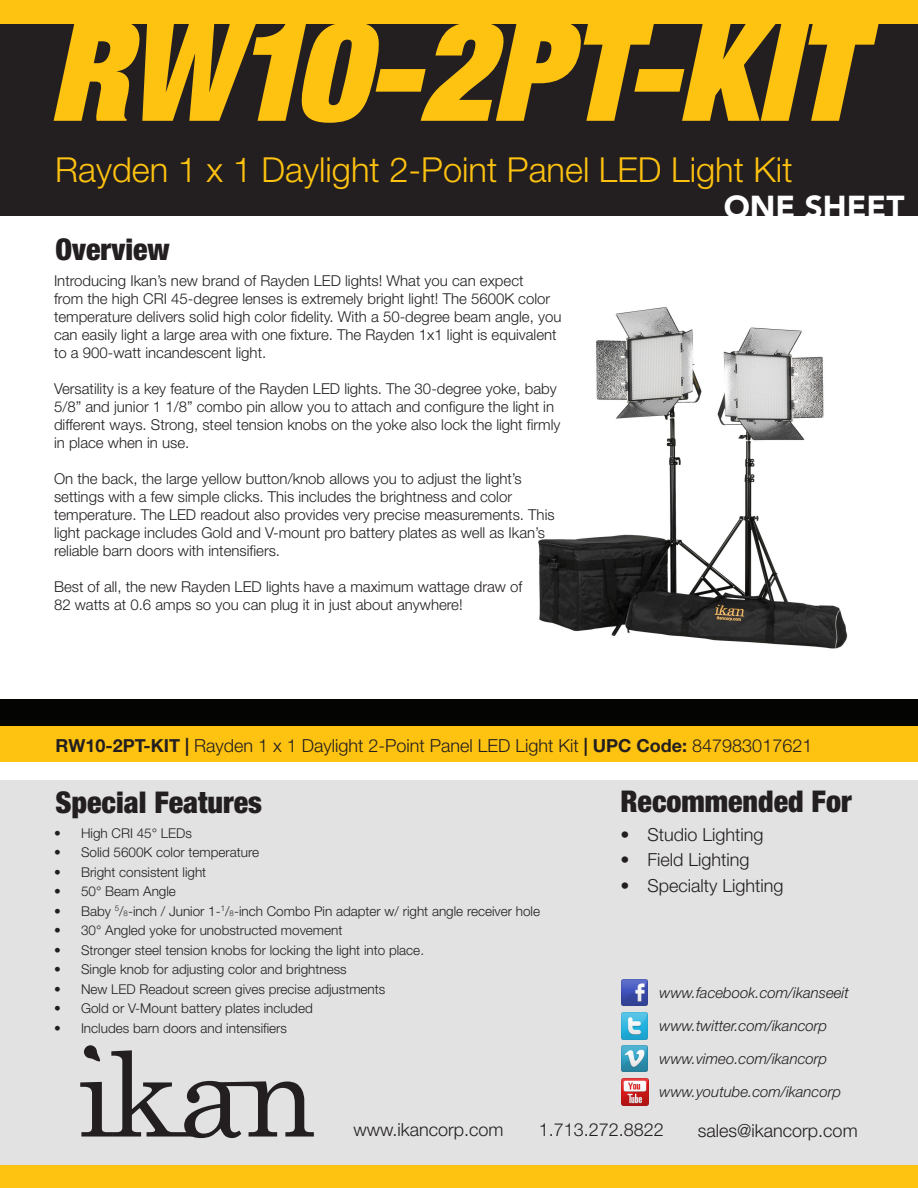
<style>
.page{position:relative;width:918px;height:1188px;background:#fff}
.page>*{position:absolute;margin:0;border:0;box-sizing:border-box;transform-origin:0 0}
.t1{font:italic 900 condensed 139.5px "Helvetica Neue LT Std";color:#fec210}
.t2{font:300 34.5px "Helvetica Neue LT Std";color:#fec210}
.t3{font:900 31.5px "Avenir LT Std";color:#fff}
.t4{font:900 condensed 30px "Helvetica Neue LT Std";color:#231f20}
.t5{font:300 18px "Helvetica Neue LT Std";color:#231f20}
.t6{font:300 15px/18px "Helvetica Neue LT Std";color:#231f20}
.t7{font:italic 300 15px "Helvetica Neue LT Std";color:#231f20}
.t8{font:300 13.5px "Helvetica Neue LT Std";color:#231f20}
.s1{font-weight:700}
.s2{font-stretch:condensed}
.s3{font-size:7.8px}
</style>
<div class="page">
<div style="left:0;top:780px;width:918px;height:408px;background:#e2e2e2"></div>
<svg style="left:80px;top:1045px;width:234px;height:93px"></svg>
<div style="left:0;top:0;width:918px;height:216px;background:#231f20"></div>
<img style="left:538px;top:307px;width:310px;height:342px">
<div style="left:0;top:0;width:918px;height:24px;background:#fec210"></div>
<div style="left:0;top:724px;width:918px;height:38px;background:#fec210"></div>
<div style="left:0;top:699px;width:918px;height:27px;background:#040503"></div>
<div style="left:0;top:1165px;width:918px;height:23px;background:#fec210"></div>
<img style="left:621px;top:979px;width:27px;height:27px">
<img style="left:621px;top:1012px;width:27px;height:28px">
<img style="left:621px;top:1045px;width:27px;height:27px">
<img style="left:621px;top:1078px;width:28px;height:28px">
<p class="t1" style="left:48px;top:-18px;width:811px">RW10-2PT-KIT</p>
<p class="t2" style="left:55px;top:149px;width:739px">Rayden 1 x 1 Daylight 2-Point Panel LED Light Kit</p>
<p class="t4" style="left:56px;top:231px;width:116px">Overview</p>
<p class="t6" style="left:54px;top:271px;width:509px">Introducing Ikan’s new brand of Rayden LED lights! What you can expect<br>from the high CRI 45-degree lenses is extremely bright light! The 5600K color temperature delivers solid high color fidelity. With a 50-degree beam angle, you can easily light a large area with one fixture. The Rayden 1x1 light is equivalent to a 900-watt incandescent light.</p>
<p class="t6" style="left:54px;top:379px;width:508px">Versatility is a key feature of the Rayden LED lights. The 30-degree yoke, baby 5/8” and junior 1 1/8” combo pin allow you to attach and configure the light in different ways. Strong, steel tension knobs on the yoke also lock the light firmly in place when in use.</p>
<p class="t6" style="left:54px;top:469px;width:502px">On the back, the large yellow button/knob allows you to adjust the light’s settings with a few simple clicks. This includes the brightness and color temperature. The LED readout also provides very precise measurements. This light package includes Gold and V-mount pro battery plates as well as Ikan’s reliable barn doors with intensifiers.</p>
<p class="t6" style="left:54px;top:577px;width:470px">Best of all, the new Rayden LED lights have a maximum wattage draw of<br>82 watts at 0.6 amps so you can plug it in just about anywhere!</p>
<p class="t3" style="left:724px;top:187px;width:182px">ONE SHEET</p>
<p class="t5" style="left:55px;top:735px;width:759px"><span class="s1">RW10-2PT-KIT |</span> Rayden 1 x 1 Daylight 2-Point Panel LED Light Kit <span class="s1">| UPC Code:</span> 847983017621</p>
<p class="t4" style="left:56px;top:784px;width:208px">Special Features</p>
<p class="t8" style="left:54px;top:824px;width:139px">• High CRI 45<span class="s2">°</span> LEDs</p>
<p class="t8" style="left:54px;top:844px;width:207px">• Solid 5600K color temperature</p>
<p class="t8" style="left:54px;top:863px;width:154px">• Bright consistent light</p>
<p class="t8" style="left:54px;top:883px;width:123px">• 50<span class="s2">°</span> Beam Angle</p>
<p class="t8" style="left:54px;top:902px;width:488px">• Baby <sup>5</sup>/<span class="s3">8</span>-inch / Junior 1-<sup>1</sup>/<span class="s3">8</span>-inch Combo Pin adapter w/ right angle receiver hole</p>
<p class="t8" style="left:54px;top:922px;width:290px">• 30<span class="s2">°</span> Angled yoke for unobstructed movement</p>
<p class="t8" style="left:54px;top:941px;width:372px">• Stronger steel tension knobs for locking the light into place.</p>
<p class="t8" style="left:54px;top:961px;width:294px">• Single knob for adjusting color and brightness</p>
<p class="t8" style="left:54px;top:980px;width:333px">• New LED Readout screen gives precise adjustments</p>
<p class="t8" style="left:54px;top:1000px;width:260px">• Gold or V-Mount battery plates included</p>
<p class="t8" style="left:54px;top:1019px;width:235px">• Includes barn doors and intensifiers</p>
<p class="t4" style="left:620px;top:782px;width:233px">Recommended For</p>
<p class="t5" style="left:620px;top:823px;width:145px">• Studio Lighting</p>
<p class="t5" style="left:620px;top:849px;width:131px">• Field Lighting</p>
<p class="t5" style="left:620px;top:874px;width:165px">• Specialty Lighting</p>
<p class="t7" style="left:660px;top:984px;width:191px">www.facebook.com/ikanseeit</p>
<p class="t7" style="left:660px;top:1017px;width:169px">www.twitter.com/ikancorp</p>
<p class="t7" style="left:660px;top:1050px;width:169px">www.vimeo.com/ikancorp</p>
<p class="t7" style="left:660px;top:1083px;width:183px">www.youtube.com/ikancorp</p>
<p class="t5" style="left:353px;top:1119px;width:152px">www.ikancorp.com</p>
<p class="t5" style="left:539px;top:1119px;width:127px">1.713.272.8822</p>
<p class="t5" style="left:698px;top:1119px;width:161px">sales@ikancorp.com</p>
</div>
